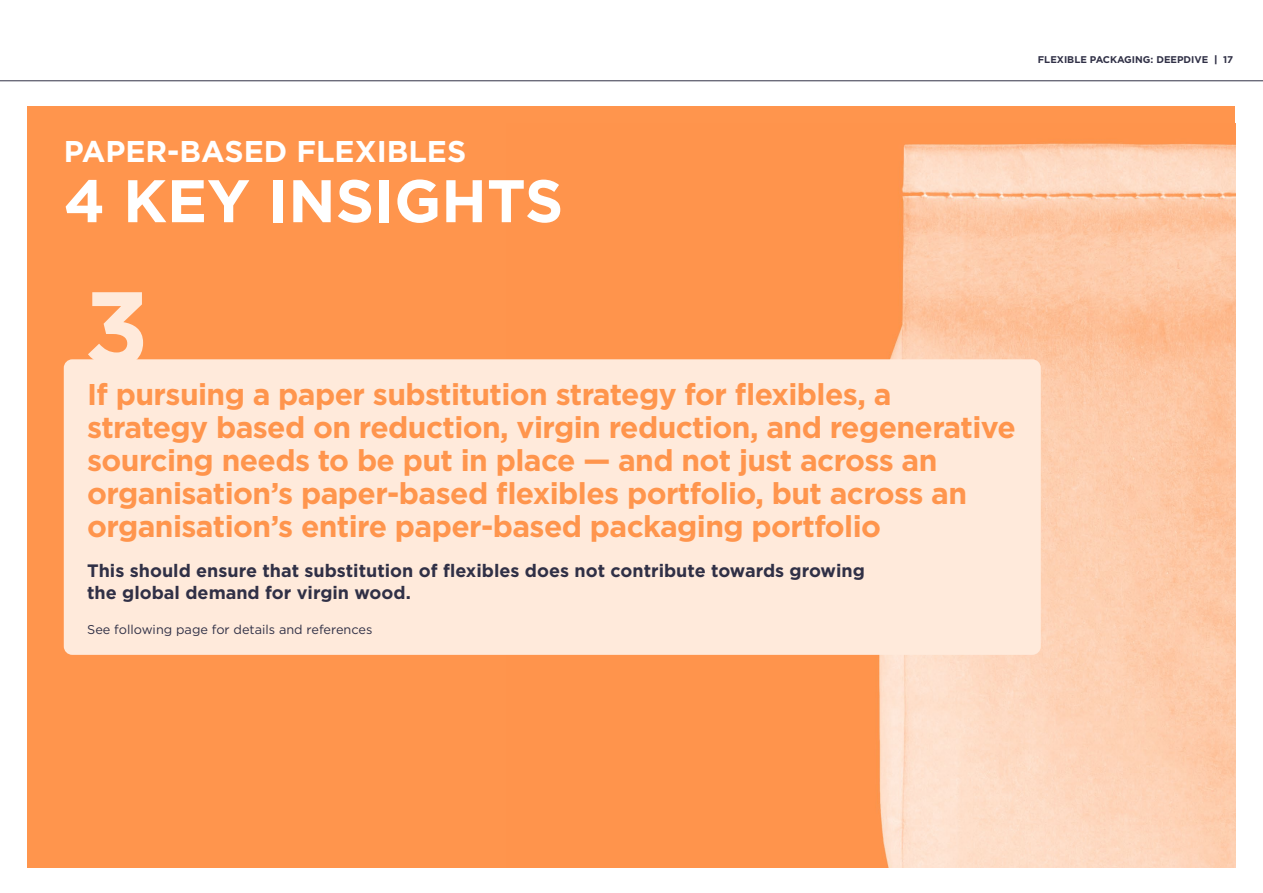
<style>
.page{position:relative;width:1263px;height:893px;background:#fff}
.page>*{position:absolute;margin:0;border:0;box-sizing:border-box;transform-origin:0 0}
.t1{font:700 105px "Gotham";color:#ffeadb}
.t2{font:700 60px "Gotham";color:#fff}
.t3{font:700 30px/33px "Gotham";letter-spacing:-.02em;color:#ff954d}
.t4{font:700 30px "Gotham";color:#fff}
.t5{font:700 18px/22.5px "Gotham";color:#303046}
.t6{font:12.75px "Gotham";color:#303046}
.t7{font:700 9.75px "Gotham";color:#303046}
.s1{font-weight:900}
</style>
<div class="page">
<hr style="left:0;top:80px;width:1263px;height:1px;background:#303046">
<div style="left:28px;top:106px;width:1207px;height:761px;background:#ff954d"></div>
<img style="left:879px;top:143px;width:356px;height:724px">
<div style="left:64px;top:359px;width:977px;height:296px;background:#ffeadb;border-radius:9px"></div>
<p class="t7" style="left:1038px;top:53px;width:197px">FLEXIBLE PACKAGING: DEEPDIVE <span class="s1">|</span> 17</p>
<p class="t4" style="left:64px;top:132px;width:404px">PAPER-BASED FLEXIBLES</p>
<h2 class="t2" style="left:64px;top:161px;width:501px">4 KEY INSIGHTS</h2>
<h1 class="t1" style="left:84px;top:259px;width:67px">3</h1>
<p class="t3" style="left:87px;top:378px;width:930px">If pursuing a paper substitution strategy for flexibles, a strategy based on reduction, virgin reduction, and regenerative sourcing needs to be put in place — and not just across an organisation’s paper-based flexibles portfolio, but across an organisation’s entire paper-based packaging portfolio</p>
<p class="t5" style="left:87px;top:559px;width:779px">This should ensure that substitution of flexibles does not contribute towards growing the global demand for virgin wood.</p>
<p class="t6" style="left:87px;top:621px;width:287px">See following page for details and references</p>
</div>
